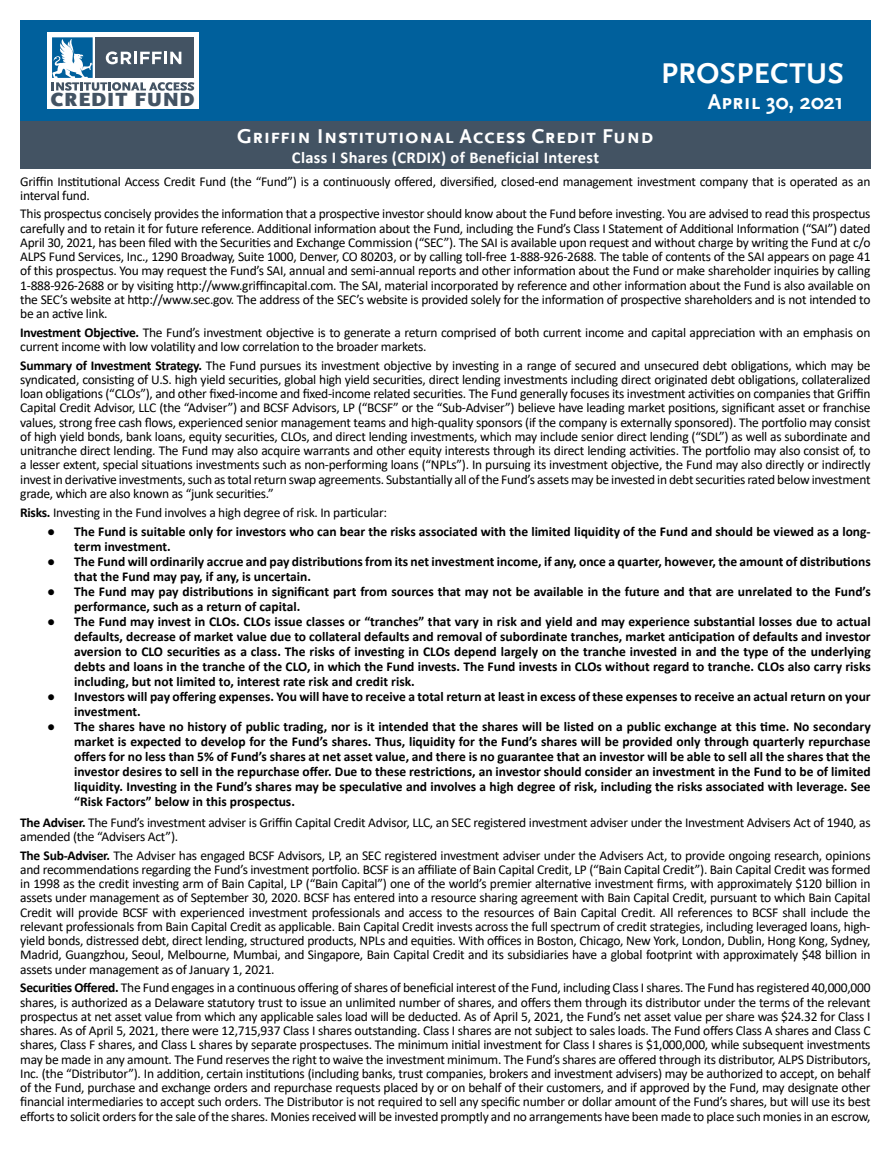
<style>
.page{position:relative;width:891px;height:1161px;background:#fff}
.page>*{position:absolute;margin:0;border:0;box-sizing:border-box;transform-origin:0 0}
.t1{font:700 30px "Scala Sans Sc Offc";letter-spacing:.02em;color:#fff}
.t2{font:700 22.5px "Scala Sans Sc Offc";color:#fff}
.t3{font:700 21px "Scala Sans Sc Offc";letter-spacing:.02em;color:#fff}
.t4{font:900 19.95px "Scala Sans Offc";letter-spacing:.05em;color:#435363}
.t5{font:700 16.5px "Calibri";letter-spacing:.02em;color:#fff}
.t6{font:13.5px/14.2px "Calibri";letter-spacing:-.02em;color:#000;text-align:justify}
.t7{font:700 13.5px/15px "Calibri";color:#000}
.s1{font-weight:700}
</style>
<div class="page">
<div style="left:20px;top:20px;width:851px;height:102px;background:#00609c"></div>
<div style="left:20px;top:122px;width:851px;height:47px;background:#435363"></div>
<div style="left:47px;top:33px;width:152px;height:76px;background:#fff"></div>
<svg style="left:52px;top:37px;width:142px;height:54px"></svg>
<h3 class="t4" style="left:51px;top:88px;width:145px">CREDIT FUND</h3>
<h3 class="t3" style="left:237px;top:125px;width:418px">Griffin Institutional Access Credit Fund</h3>
<p class="t5" style="left:292px;top:145px;width:309px">Class I Shares (CRDIX) of Beneficial Interest</p>
<h1 class="t1" style="left:661px;top:57px;width:184px">PROSPECTUS</h1>
<h2 class="t2" style="left:708px;top:89px;width:138px">April 30, 2021</h2>
<p class="t6" style="left:20px;top:174px;width:852px">Griffin Institutional Access Credit Fund (the “Fund”) is a continuously offered, diversified, closed-end management investment company that is operated as an interval fund.</p>
<p class="t6" style="left:20px;top:207px;width:852px">This prospectus concisely provides the information that a prospective investor should know about the Fund before investing. You are advised to read this prospectus carefully and to retain it for future reference. Additional information about the Fund, including the Fund’s Class I Statement of Additional Information (“SAI”) dated April 30, 2021, has been filed with the Securities and Exchange Commission (“SEC”). The SAI is available upon request and without charge by writing the Fund at c/o ALPS Fund Services, Inc., 1290 Broadway, Suite 1000, Denver, CO 80203, or by calling toll-free 1-888-926-2688. The table of contents of the SAI appears on page 41 of this prospectus. You may request the Fund’s SAI, annual and semi-annual reports and other information about the Fund or make shareholder inquiries by calling 1-888-926-2688 or by visiting http://www.griffincapital.com. The SAI, material incorporated by reference and other information about the Fund is also available on the SEC’s website at http://www.sec.gov. The address of the SEC’s website is provided solely for the information of prospective shareholders and is not intended to be an active link.</p>
<p class="t6" style="left:20px;top:325px;width:852px"><span class="s1">Investment Objective.</span> The Fund’s investment objective is to generate a return comprised of both current income and capital appreciation with an emphasis on current income with low volatility and low correlation to the broader markets.</p>
<p class="t6" style="left:20px;top:358px;width:852px"><span class="s1">Summary of Investment Strategy.</span> The Fund pursues its investment objective by investing in a range of secured and unsecured debt obligations, which may be syndicated, consisting of U.S. high yield securities, global high yield securities, direct lending investments including direct originated debt obligations, collateralized loan obligations (“CLOs”), and other fixed-income and fixed-income related securities. The Fund generally focuses its investment activities on companies that Griffin Capital Credit Advisor, LLC (the “Adviser”) and BCSF Advisors, LP (“BCSF” or the “Sub-Adviser”) believe have leading market positions, significant asset or franchise values, strong free cash flows, experienced senior management teams and high-quality sponsors (if the company is externally sponsored). The portfolio may consist of high yield bonds, bank loans, equity securities, CLOs, and direct lending investments, which may include senior direct lending (“SDL”) as well as subordinate and unitranche direct lending. The Fund may also acquire warrants and other equity interests through its direct lending activities. The portfolio may also consist of, to a lesser extent, special situations investments such as non-performing loans (“NPLs”). In pursuing its investment objective, the Fund may also directly or indirectly invest in derivative investments, such as total return swap agreements. Substantially all of the Fund’s assets may be invested in debt securities rated below investment grade, which are also known as “junk securities.”</p>
<p class="t6" style="left:20px;top:505px;width:368px"><span class="s1">Risks.</span> Investing in the Fund involves a high degree of risk. In particular:</p>
<p class="t7" style="left:74px;top:524px;width:798px;text-indent:-27px">● The Fund is suitable only for investors who can bear the risks associated with the limited liquidity of the Fund and should be viewed as a long&shy;term investment.</p>
<p class="t7" style="left:74px;top:554px;width:798px;text-indent:-27px">● The Fund will ordinarily accrue and pay distributions from its net investment income, if any, once a quarter, however, the amount of distributions that the Fund may pay, if any, is uncertain.</p>
<p class="t7" style="left:74px;top:584px;width:798px;text-indent:-27px">● The Fund may pay distributions in significant part from sources that may not be available in the future and that are unrelated to the Fund’s performance, such as a return of capital.</p>
<p class="t7" style="left:74px;top:614px;width:798px;text-align:justify;text-indent:-27px">● The Fund may invest in CLOs. CLOs issue classes or “tranches” that vary in risk and yield and may experience substantial losses due to actual defaults, decrease of market value due to collateral defaults and removal of subordinate tranches, market anticipation of defaults and investor aversion to CLO securities as a class. The risks of investing in CLOs depend largely on the tranche invested in and the type of the underlying debts and loans in the tranche of the CLO, in which the Fund invests. The Fund invests in CLOs without regard to tranche. CLOs also carry risks including, but not limited to, interest rate risk and credit risk.</p>
<p class="t7" style="left:74px;top:689px;width:798px;text-indent:-27px">● Investors will pay offering expenses. You will have to receive a total return at least in excess of these expenses to receive an actual return on your investment.</p>
<p class="t7" style="left:74px;top:719px;width:798px;text-align:justify;text-indent:-27px">● The shares have no history of public trading, nor is it intended that the shares will be listed on a public exchange at this time. No secondary market is expected to develop for the Fund’s shares. Thus, liquidity for the Fund’s shares will be provided only through quarterly repurchase offers for no less than 5% of Fund’s shares at net asset value, and there is no guarantee that an investor will be able to sell all the shares that the investor desires to sell in the repurchase offer. Due to these restrictions, an investor should consider an investment in the Fund to be of limited liquidity. Investing in the Fund’s shares may be speculative and involves a high degree of risk, including the risks associated with leverage. See “Risk Factors” below in this prospectus.</p>
<p class="t6" style="left:20px;top:815px;width:852px"><span class="s1">The Adviser.</span> The Fund’s investment adviser is Griffin Capital Credit Advisor, LLC, an SEC registered investment adviser under the Investment Advisers Act of 1940, as amended (the “Advisers Act”).</p>
<p class="t6" style="left:20px;top:848px;width:852px"><span class="s1">The Sub-Adviser.</span> The Adviser has engaged BCSF Advisors, LP, an SEC registered investment adviser under the Advisers Act, to provide ongoing research, opinions and recommendations regarding the Fund’s investment portfolio. BCSF is an affiliate of Bain Capital Credit, LP (“Bain Capital Credit”). Bain Capital Credit was formed in 1998 as the credit investing arm of Bain Capital, LP (“Bain Capital”) one of the world’s premier alternative investment firms, with approximately $120 billion in assets under management as of September 30, 2020. BCSF has entered into a resource sharing agreement with Bain Capital Credit, pursuant to which Bain Capital Credit will provide BCSF with experienced investment professionals and access to the resources of Bain Capital Credit. All references to BCSF shall include the relevant professionals from Bain Capital Credit as applicable. Bain Capital Credit invests across the full spectrum of credit strategies, including leveraged loans, high&shy;yield bonds, distressed debt, direct lending, structured products, NPLs and equities. With offices in Boston, Chicago, New York, London, Dublin, Hong Kong, Sydney, Madrid, Guangzhou, Seoul, Melbourne, Mumbai, and Singapore, Bain Capital Credit and its subsidiaries have a global footprint with approximately $48 billion in assets under management as of January 1, 2021.</p>
<p class="t6" style="left:20px;top:980px;width:852px"><span class="s1">Securities Offered.</span> The Fund engages in a continuous offering of shares of beneficial interest of the Fund, including Class I shares. The Fund has registered 40,000,000 shares, is authorized as a Delaware statutory trust to issue an unlimited number of shares, and offers them through its distributor under the terms of the relevant prospectus at net asset value from which any applicable sales load will be deducted. As of April 5, 2021, the Fund’s net asset value per share was $24.32 for Class I shares. As of April 5, 2021, there were 12,715,937 Class I shares outstanding. Class I shares are not subject to sales loads. The Fund offers Class A shares and Class C shares, Class F shares, and Class L shares by separate prospectuses. The minimum initial investment for Class I shares is $1,000,000, while subsequent investments may be made in any amount. The Fund reserves the right to waive the investment minimum. The Fund’s shares are offered through its distributor, ALPS Distributors, Inc. (the “Distributor”). In addition, certain institutions (including banks, trust companies, brokers and investment advisers) may be authorized to accept, on behalf of the Fund, purchase and exchange orders and repurchase requests placed by or on behalf of their customers, and if approved by the Fund, may designate other financial intermediaries to accept such orders. The Distributor is not required to sell any specific number or dollar amount of the Fund’s shares, but will use its best efforts to solicit orders for the sale of the shares. Monies received will be invested promptly and no arrangements have been made to place such monies in an escrow,</p>
</div>
